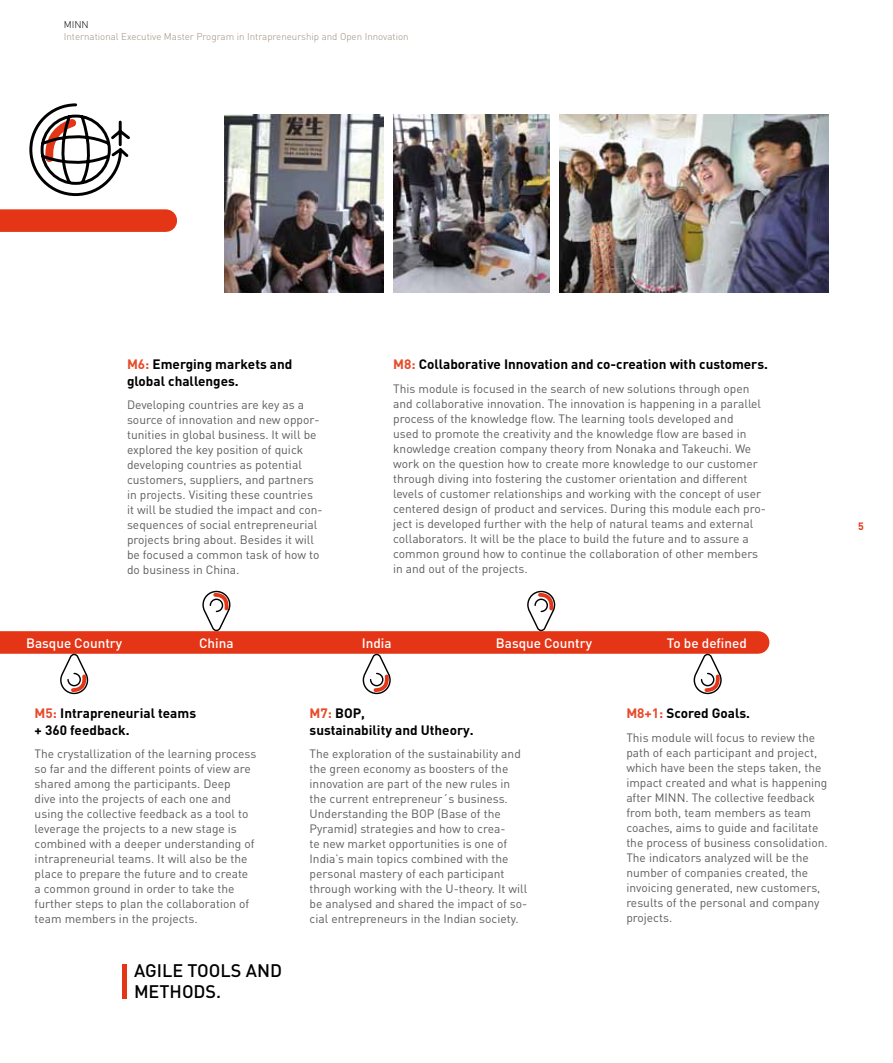
<style>
.page{position:relative;width:893px;height:1063px;background:#fff}
.page>*{position:absolute;margin:0;border:0;box-sizing:border-box;transform-origin:0 0}
.t1{font:500 18px/21px "DIN Pro";color:#000}
.t2{font:700 13.5px/16.5px "DIN Pro";color:#000}
.t3{font:500 13.5px "DIN Pro";color:#fff}
.t4{font:12px/15px "DIN Pro";color:#5d5d5f}
.t5{font:700 10.5px "DIN Pro";color:#e53517}
.t6{font:300 9.75px "DIN Pro";color:#9d8c7c}
.t7{font:300 9.75px "DIN Pro";color:#000}
.s1{color:#e74a29}
</style>
<div class="page">
<img style="left:559px;top:115px;width:270px;height:177px">
<img style="left:393px;top:115px;width:157px;height:177px">
<img style="left:224px;top:115px;width:160px;height:177px">
<div style="left:122px;top:965px;width:5px;height:34px;background:#e53517"></div>
<div style="left:0;top:631px;width:758px;height:23px;background:#e53517"></div>
<svg style="left:59px;top:653px;width:30px;height:42px"></svg>
<svg style="left:362px;top:653px;width:29px;height:42px"></svg>
<svg style="left:693px;top:653px;width:29px;height:42px"></svg>
<svg style="left:202px;top:590px;width:29px;height:42px"></svg>
<svg style="left:526px;top:590px;width:30px;height:42px"></svg>
<svg style="left:0;top:103px;width:178px;height:129px"></svg>
<p class="t7" style="left:64px;top:18px;width:27px">MINN</p>
<p class="t6" style="left:64px;top:30px;width:346px">International Executive Master Program in Intrapreneurship and Open Innovation</p>
<p class="t2" style="left:127px;top:356px;width:167px"><span class="s1">M6:</span> Emerging markets and global challenges.</p>
<p class="t4" style="left:127px;top:397px;width:197px">Developing countries are key as a source of innovation and new oppor&shy;tunities in global business. It will be explored the key position of quick developing countries as potential customers, suppliers, and partners in projects. Visiting these countries it will be studied the impact and con&shy;sequences of social entrepreneurial projects bring about. Besides it will be focused a common task of how to do business in China.</p>
<p class="t2" style="left:393px;top:356px;width:376px"><span class="s1">M8:</span> Collaborative Innovation and co-creation with customers.</p>
<p class="t4" style="left:393px;top:381px;width:374px">This module is focused in the search of new solutions through open and collaborative innovation. The innovation is happening in a parallel process of the knowledge flow. The learning tools developed and<br>used to promote the creativity and the knowledge flow are based in knowledge creation company theory from Nonaka and Takeuchi. We work on the question how to create more knowledge to our customer through diving into fostering the customer orientation and different levels of customer relationships and working with the concept of user centered design of product and services. During this module each pro&shy;ject is developed further with the help of natural teams and external collaborators. It will be the place to build the future and to assure a common ground how to continue the collaboration of other members in and out of the projects.</p>
<p class="t3" style="left:26px;top:634px;width:98px">Basque Country</p>
<p class="t3" style="left:199px;top:634px;width:36px">China</p>
<p class="t3" style="left:362px;top:634px;width:31px">India</p>
<p class="t3" style="left:496px;top:634px;width:98px">Basque Country</p>
<p class="t3" style="left:667px;top:634px;width:82px">To be defined</p>
<p class="t2" style="left:35px;top:705px;width:163px"><span class="s1">M5:</span> Intrapreneurial teams + 360 feedback.</p>
<p class="t4" style="left:35px;top:746px;width:223px">The crystallization of the learning process so far and the different points of view are shared among the participants. Deep<br>dive into the projects of each one and using the collective feedback as a tool to leverage the projects to a new stage is combined with a deeper understanding of intrapreneurial teams. It will also be the place to prepare the future and to create a common ground in order to take the further steps to plan the collaboration of team members in the projects.</p>
<h1 class="t1" style="left:134px;top:960px;width:150px">AGILE TOOLS AND<br>METHODS.</h1>
<p class="t2" style="left:310px;top:705px;width:166px"><span class="s1">M7:</span> BOP,<br>sustainability and Utheory.</p>
<p class="t4" style="left:310px;top:746px;width:219px">The exploration of the sustainability and the green economy as boosters of the innovation are part of the new rules in the current entrepreneur´s business.<br>Understanding the BOP (Base of the Pyramid) strategies and how to crea-<br>te new market opportunities is one of India’s main topics combined with the personal mastery of each participant through working with the U-theory. It will be analysed and shared the impact of so&shy;cial entrepreneurs in the Indian society.</p>
<p class="t2" style="left:626px;top:705px;width:125px"><span class="s1">M8+1:</span> Scored Goals.</p>
<p class="t4" style="left:626px;top:729px;width:203px">This module will focus to review the path of each participant and project, which have been the steps taken, the impact created and what is happening after MINN. The collective feedback from both, team members as team coaches, aims to guide and facilitate the process of business consolidation.<br>The indicators analyzed will be the number of companies created, the invoicing generated, new customers, results of the personal and company projects.</p>
<p class="t5" style="left:858px;top:519px;width:7px">5</p>
</div>
